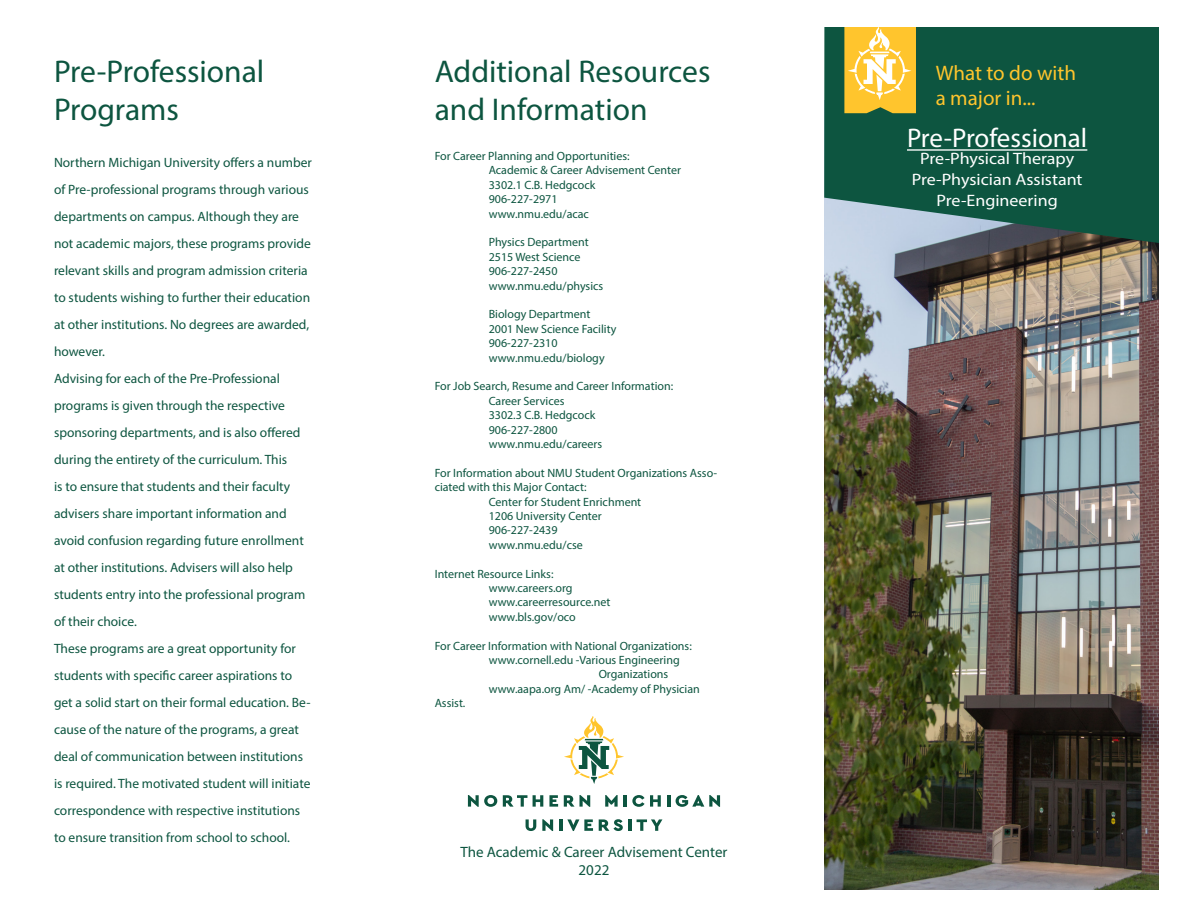
<style>
.page{position:relative;width:1188px;height:918px;background:#fff}
.page>*{position:absolute;margin:0;border:0;box-sizing:border-box;transform-origin:0 0}
.t1{font:31.5px/37.8px "Myriad Pro";color:#0d5540}
.t2{font:27px "Myriad Pro";color:#fff}
.t3{font:21px "Myriad Pro";color:#ffc52d}
.t4{font:16.5px "Myriad Pro";color:#fff;scale:1.09 1}
.t5{font:15px "Myriad Pro";color:#0d5540}
.t6{font:13.5px/27px "Myriad Pro";color:#0d5540}
.t7{font:12px/14.4px "Myriad Pro";color:#0d5540}
</style>
<div class="page">
<img style="left:824px;top:243px;width:335px;height:647px">
<svg style="left:824px;top:27px;width:335px;height:216px;background:#1e5e4d"></svg>
<hr style="left:907px;top:149px;width:180px;height:2px;background:#fff">
<svg style="left:468px;top:795px;width:29px;height:12px"></svg>
<svg style="left:503px;top:795px;width:24px;height:12px"></svg>
<svg style="left:533px;top:795px;width:10px;height:12px"></svg>
<svg style="left:549px;top:795px;width:9px;height:12px"></svg>
<svg style="left:564px;top:795px;width:26px;height:12px"></svg>
<svg style="left:605px;top:795px;width:13px;height:12px"></svg>
<svg style="left:624px;top:795px;width:37px;height:12px"></svg>
<svg style="left:667px;top:795px;width:3px;height:12px"></svg>
<svg style="left:676px;top:795px;width:44px;height:12px"></svg>
<svg style="left:526px;top:819px;width:10px;height:12px"></svg>
<svg style="left:542px;top:819px;width:11px;height:12px"></svg>
<svg style="left:559px;top:819px;width:34px;height:12px"></svg>
<svg style="left:599px;top:819px;width:32px;height:12px"></svg>
<svg style="left:637px;top:819px;width:25px;height:12px"></svg>
<svg style="left:564px;top:716px;width:60px;height:68px"></svg>
<svg style="left:844px;top:27px;width:72px;height:86px;background:#facd55"></svg>
<p class="t1" style="left:54px;top:52px;width:212px">Pre-Professional<br>Programs</p>
<p class="t1" style="left:435px;top:52px;width:277px">Additional Resources</p>
<p class="t1" style="left:435px;top:90px;width:214px">and Information</p>
<p class="t7" style="left:489px;top:149px;width:194px;text-indent:-54px">For Career Planning and Opportunities:<br>Academic &amp; Career Advisement Center<br>3302.1 C.B. Hedgcock<br>906-227-2971<br>www.nmu.edu/acac</p>
<p class="t7" style="left:489px;top:235px;width:102px">Physics Department</p>
<p class="t7" style="left:489px;top:249px;width:93px">2515 West Science<br>906-227-2450</p>
<p class="t7" style="left:489px;top:278px;width:116px">www.nmu.edu/physics</p>
<p class="t7" style="left:489px;top:307px;width:103px">Biology Department</p>
<p class="t7" style="left:489px;top:321px;width:129px">2001 New Science Facility<br>906-227-2310</p>
<p class="t7" style="left:489px;top:350px;width:117px">www.nmu.edu/biology</p>
<p class="t7" style="left:489px;top:379px;width:186px;text-indent:-54px">For Job Search, Resume and Career Information:<br>Career Services<br>3302.3 C.B. Hedgcock<br>906-227-2800 www.nmu.edu/careers</p>
<p class="t7" style="left:435px;top:465px;width:284px">For Information about NMU Student Organizations Asso-</p>
<p class="t7" style="left:435px;top:480px;width:153px">ciated with this Major Contact:</p>
<p class="t7" style="left:489px;top:494px;width:154px">Center for Student Enrichment</p>
<p class="t7" style="left:489px;top:509px;width:115px">1206 University Center</p>
<p class="t7" style="left:489px;top:523px;width:70px">906-227-2439</p>
<p class="t7" style="left:489px;top:537px;width:96px">www.nmu.edu/cse</p>
<p class="t7" style="left:489px;top:566px;width:123px;text-indent:-54px">Internet Resource Links: www.careers.org www.careerresource.net www.bls.gov/oco</p>
<p class="t7" style="left:435px;top:638px;width:259px">For Career Information with National Organizations:</p>
<p class="t7" style="left:489px;top:653px;width:193px">www.cornell.edu -Various Engineering</p>
<p class="t7" style="left:599px;top:667px;width:71px">Organizations</p>
<p class="t7" style="left:489px;top:681px;width:213px">www.aapa.org Am/ -Academy of Physician</p>
<p class="t7" style="left:435px;top:696px;width:32px">Assist.</p>
<p class="t6" style="left:54px;top:149px;width:260px">Northern Michigan University offers a number of Pre-professional programs through various departments on campus. Although they are not academic majors, these programs provide relevant skills and program admission criteria to students wishing to further their education at other institutions. No degrees are awarded, however.</p>
<p class="t6" style="left:54px;top:365px;width:253px">Advising for each of the Pre-Professional programs is given through the respective sponsoring departments, and is also offered during the entirety of the curriculum. This<br>is to ensure that students and their faculty advisers share important information and avoid confusion regarding future enrollment at other institutions. Advisers will also help students entry into the professional program of their choice.</p>
<p class="t6" style="left:54px;top:635px;width:258px">These programs are a great opportunity for students with specific career aspirations to get a solid start on their formal education. Be&shy;cause of the nature of the programs, a great deal of communication between institutions is required. The motivated student will initiate correspondence with respective institutions to ensure transition from school to school.</p>
<p class="t5" style="left:461px;top:843px;width:268px">The Academic &amp; Career Advisement Center</p>
<p class="t5" style="left:579px;top:861px;width:32px">2022</p>
<p class="t3" style="left:936px;top:60px;width:142px">What to do with</p>
<p class="t3" style="left:936px;top:85px;width:101px">a major in...</p>
<p class="t2" style="left:907px;top:122px;width:182px">Pre-Professional</p>
<p class="t4" style="left:920px;top:148px;width:143px">Pre-Physical Therapy</p>
<p class="t4" style="left:912px;top:169px;width:158px">Pre-Physician Assistant</p>
<p class="t4" style="left:937px;top:190px;width:113px">Pre-Engineering</p>
</div>
